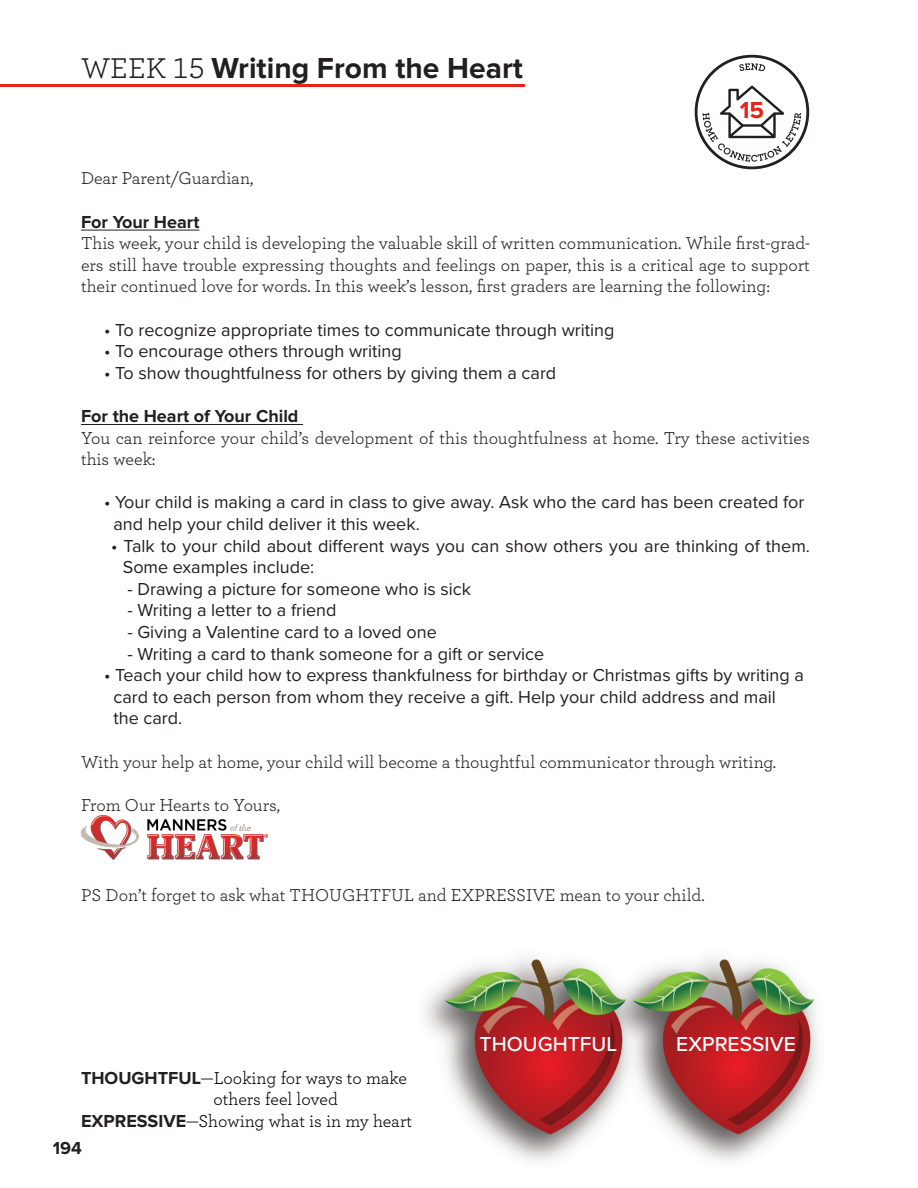
<style>
.page{position:relative;width:918px;height:1188px;background:#fff}
.page>*{position:absolute;margin:0;border:0;box-sizing:border-box;transform-origin:0 0}
.t1{font:700 30px "Proxima Nova";color:#231f20}
.t2{font:700 24px "Proxima Nova";color:#e72419}
.t3{font:500 21px "Proxima Nova";color:#fff}
.t4{font:18px/21.6px "Proxima Nova";color:#231f20}
.t5{font:18px/21.6px "Archer";color:#231f20;text-align:justify}
.t6{font:18px "Archer";letter-spacing:-.005em;color:#000}
.t7{font:700 18px "Proxima Nova";color:#231f20}
.s1{font-family:"Archer";font-weight:400}
.s2{font-family:"Proxima Nova";font-weight:700;color:#231f20}
.s3{color:#231f20}
</style>
<div class="page">
<img style="left:423px;top:957px;width:395px;height:204px">
<hr style="left:81px;top:230px;width:118px;height:1px;background:#231f20">
<hr style="left:81px;top:424px;width:222px;height:1px;background:#231f20">
<img style="left:81px;top:816px;width:187px;height:44px">
<div style="left:695px;top:55px;width:114px;height:114px;border:3px solid #231f20;border-radius:50%"></div>
<svg style="left:739px;top:63px;width:26px;height:9px"></svg>
<svg style="left:703px;top:85px;width:98px;height:77px"></svg>
<hr style="left:0;top:84px;width:525px;height:3px;background:#e72419">
<p class="t1" style="left:81px;top:54px;width:444px"><span class="s1">WEEK 15</span> Writing From the Heart</p>
<p class="t2" style="left:740px;top:99px;width:26px">15</p>
<p class="t5" style="left:81px;top:167px;width:174px">Dear Parent/Guardian,</p>
<p class="t7" style="left:81px;top:213px;width:120px">For Your Heart</p>
<p class="t5" style="left:81px;top:232px;width:731px">This week, your child is developing the valuable skill of written communication. While first-grad&shy;ers still have trouble expressing thoughts and feelings on paper, this is a critical age to support their continued love for words. In this week’s lesson, first graders are learning the following:</p>
<p class="t4" style="left:104px;top:318px;width:512px">• To recognize appropriate times to communicate through writing</p>
<p class="t4" style="left:104px;top:340px;width:299px">• To encourage others through writing</p>
<p class="t4" style="left:104px;top:361px;width:454px">• To show thoughtfulness for others by giving them a card</p>
<p class="t7" style="left:81px;top:408px;width:219px">For the Heart of Your Child</p>
<p class="t5" style="left:81px;top:426px;width:730px">You can reinforce your child’s development of this thoughtfulness at home. Try these activities this week:</p>
<p class="t4" style="left:104px;top:491px;width:702px">• Your child is making a card in class to give away. Ask who the card has been created for</p>
<p class="t4" style="left:114px;top:513px;width:308px">and help your child deliver it this week.</p>
<p class="t4" style="left:123px;top:534px;width:689px;text-indent:-12px">• Talk to your child about different ways you can show others you are thinking of them.<br>Some examples include:</p>
<p class="t4" style="left:127px;top:577px;width:345px">- Drawing a picture for someone who is sick</p>
<p class="t4" style="left:127px;top:599px;width:211px">- Writing a letter to a friend</p>
<p class="t4" style="left:127px;top:621px;width:311px">- Giving a Valentine card to a loved one</p>
<p class="t4" style="left:127px;top:642px;width:418px">- Writing a card to thank someone for a gift or service</p>
<p class="t4" style="left:104px;top:664px;width:701px">• Teach your child how to express thankfulness for birthday or Christmas gifts by writing a</p>
<p class="t4" style="left:114px;top:685px;width:664px">card to each person from whom they receive a gift. Help your child address and mail</p>
<p class="t4" style="left:114px;top:707px;width:70px">the card.</p>
<p class="t5" style="left:81px;top:750px;width:697px">With your help at home, your child will become a thoughtful communicator through writing.</p>
<p class="t5" style="left:81px;top:793px;width:201px">From Our Hearts to Yours,</p>
<p class="t5" style="left:81px;top:883px;width:625px">PS Don’t forget to ask what THOUGHTFUL and EXPRESSIVE mean to your child.</p>
<p class="t6" style="left:81px;top:1066px;width:328px"><span class="s2">THOUGHTFUL</span><span class="s3">—</span>Looking for ways to make</p>
<p class="t6" style="left:213px;top:1087px;width:126px">others feel loved</p>
<p class="t6" style="left:81px;top:1109px;width:333px"><span class="s2">EXPRESSIVE</span><span class="s3">—</span>Showing what is in my heart</p>
<p class="t7" style="left:53px;top:1139px;width:31px">194</p>
<p class="t3" style="left:480px;top:1029px;width:139px">THOUGHTFUL</p>
<p class="t3" style="left:676px;top:1028px;width:121px">EXPRESSIVE</p>
</div>
